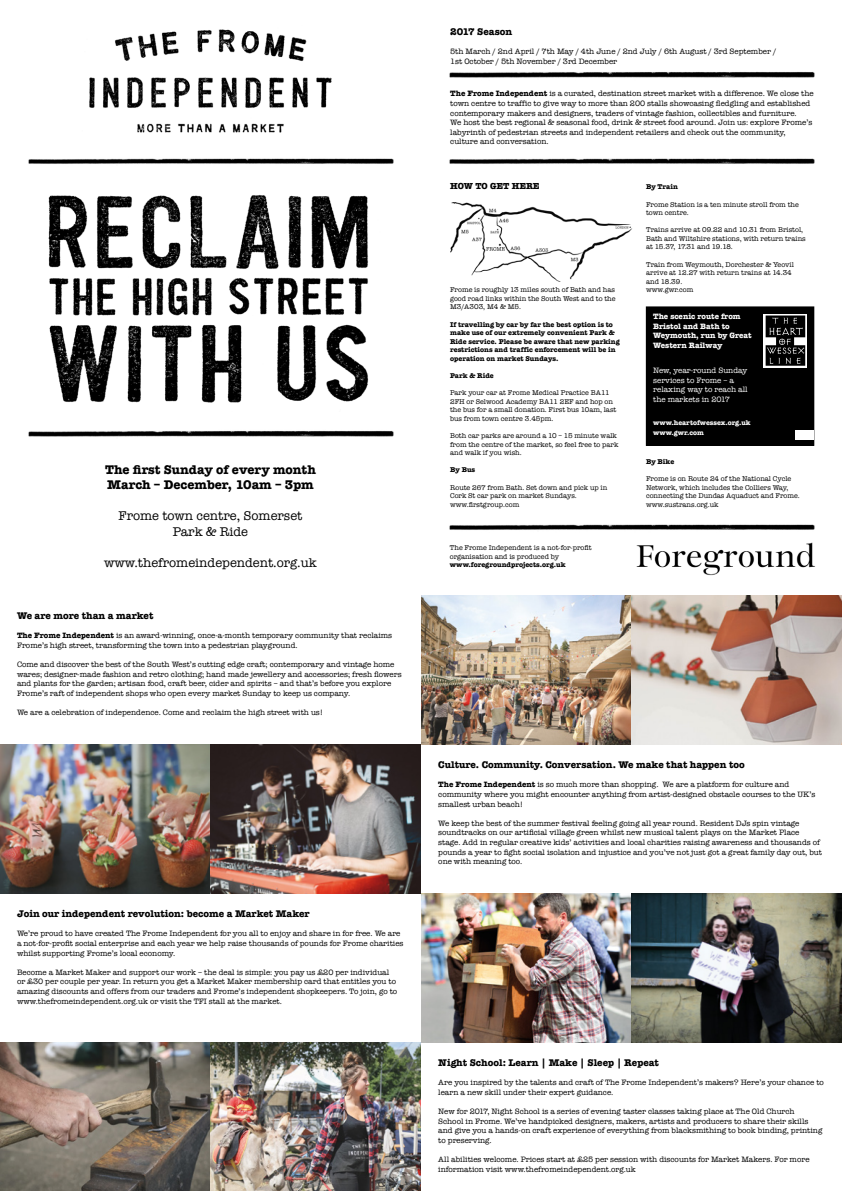
<style>
.page{position:relative;width:842px;height:1191px;background:#fff}
.page>*{position:absolute;margin:0;border:0;box-sizing:border-box;transform-origin:0 0}
.t1{font:13px/15.6px "American Typewriter";color:#000;text-align:center}
.t2{font:700 13px/15.6px "American Typewriter";color:#000}
.t3{font:700 10px "American Typewriter";color:#000}
.t4{font:700 9px "American Typewriter";color:#000}
.t5{font:8px/9.6px "American Typewriter";color:#000}
.t6{font:8px/9.6px "American Typewriter";color:#fff}
.t7{font:700 8px/9.6px "American Typewriter";color:#fff}
.t8{font:7.2px/8.6px "American Typewriter";color:#000}
.t9{font:700 7.2px/8.6px "American Typewriter";color:#000}
.t10{font:700 7px/9.6px "American Typewriter";color:#fff}
.s1{font-weight:700}
</style>
<div class="page">
<img style="left:89px;top:29px;width:243px;height:104px">
<img style="left:28px;top:158px;width:366px;height:6px">
<img style="left:28px;top:431px;width:366px;height:6px">
<img style="left:48px;top:195px;width:321px;height:208px">
<img style="left:449px;top:158px;width:366px;height:6px">
<img style="left:449px;top:72px;width:366px;height:6px">
<img style="left:449px;top:524px;width:366px;height:6px">
<img style="left:450px;top:202px;width:182px;height:80px">
<img style="left:636px;top:542px;width:179px;height:34px">
<div style="left:646px;top:307px;width:168px;height:138px;background:#000"></div>
<svg style="left:764px;top:314px;width:43px;height:53px"></svg>
<svg style="left:766px;top:315px;width:39px;height:51px"></svg>
<div style="left:795px;top:430px;width:19px;height:9px;background:#fff"></div>
<img style="left:0;top:744px;width:210px;height:149px">
<img style="left:0;top:1042px;width:211px;height:149px">
<img style="left:210px;top:744px;width:211px;height:149px">
<img style="left:211px;top:1042px;width:210px;height:149px">
<img style="left:421px;top:595px;width:210px;height:149px">
<img style="left:421px;top:893px;width:211px;height:149px">
<svg style="left:631px;top:595px;width:211px;height:149px;background:#c2aca2"></svg>
<img style="left:632px;top:893px;width:210px;height:149px">
<h1 class="t2" style="left:105px;top:461px;width:212px">The first Sunday of every month<br>March – December, 10am – 3pm</h1>
<h1 class="t1" style="left:118px;top:508px;width:185px">Frome town centre, Somerset<br>Park &amp; Ride</h1>
<h1 class="t1" style="left:104px;top:555px;width:214px">www.thefromeindependent.org.uk</h1>
<p class="t3" style="left:17px;top:607px;width:138px">We are more than a market</p>
<p class="t5" style="left:17px;top:630px;width:377px"><span class="s1">The Frome Independent</span> is an award-winning, once-a-month temporary community that reclaims<br>Frome’s high street, transforming the town into a pedestrian playground.</p>
<p class="t5" style="left:17px;top:659px;width:386px">Come and discover the best of the South West’s cutting edge craft; contemporary and vintage home wares; designer-made fashion and retro clothing; hand made jewellery and accessories; fresh flowers and plants for the garden; artisan food, craft beer, cider and spirits – and that’s before you explore Frome’s raft of independent shops who open every market Sunday to keep us company.</p>
<p class="t5" style="left:17px;top:707px;width:308px">We are a celebration of independence. Come and reclaim the high street with us!</p>
<p class="t3" style="left:17px;top:905px;width:294px">Join our independent revolution: become a Market Maker</p>
<p class="t5" style="left:17px;top:928px;width:388px">We’re proud to have created The Frome Independent for you all to enjoy and share in for free. We are a not-for-profit social enterprise and each year we help raise thousands of pounds for Frome charities whilst supporting Frome’s local economy.</p>
<p class="t5" style="left:17px;top:967px;width:382px">Become a Market Maker and support our work – the deal is simple: you pay us £20 per individual or £30 per couple per year. In return you get a Market Maker membership card that entitles you to amazing discounts and offers from our traders and Frome’s independent shopkeepers. To join, go to www.thefromeindependent.org.uk or visit the TFI stall at the market.</p>
<p class="t3" style="left:450px;top:23px;width:64px">2017 Season</p>
<p class="t5" style="left:450px;top:47px;width:328px">5th March / 2nd April / 7th May / 4th June / 2nd July / 6th August / 3rd September /<br>1st October / 5th November / 3rd December</p>
<p class="t5" style="left:450px;top:89px;width:365px"><span class="s1">The Frome Independent</span> is a curated, destination street market with a difference. We close the town centre to traffic to give way to more than 200 stalls showcasing fledgling and established contemporary makers and designers, traders of vintage fashion, collectibles and furniture.<br>We host the best regional &amp; seasonal food, drink &amp; street food around. Join us: explore Frome’s labyrinth of pedestrian streets and independent retailers and check out the community, culture and conversation.</p>
<p class="t9" style="left:646px;top:182px;width:33px">By Train</p>
<p class="t8" style="left:646px;top:200px;width:154px">Frome Station is a ten minute stroll from the town centre.</p>
<p class="t8" style="left:646px;top:225px;width:161px">Trains arrive at 09.22 and 10.31 from Bristol,<br>Bath and Wiltshire stations, with return trains at 15.37, 17.31 and 19.18.</p>
<p class="t8" style="left:646px;top:260px;width:149px">Train from Weymouth, Dorchester &amp; Yeovil arrive at 12.27 with return trains at 14.34 and 18.39.<br>www.gwr.com</p>
<p class="t4" style="left:450px;top:178px;width:91px">HOW TO GET HERE</p>
<p class="t8" style="left:450px;top:285px;width:167px;text-align:justify">Frome is roughly 13 miles south of Bath and has good road links within the South West and to the M3/A303, M4 &amp; M5.</p>
<p class="t9" style="left:450px;top:319px;width:171px">If travelling by car by far the best option is to make use of our extremely convenient Park &amp; Ride service. Please be aware that new parking restrictions and traffic enforcement will be in operation on market Sundays.</p>
<p class="t9" style="left:450px;top:371px;width:45px">Park &amp; Ride</p>
<p class="t8" style="left:450px;top:388px;width:168px">Park your car at Frome Medical Practice BA11<br>2FH or Selwood Academy BA11 2EF and hop on the bus for a small donation. First bus 10am, last bus from town centre 3.45pm.</p>
<p class="t8" style="left:450px;top:431px;width:170px">Both car parks are around a 10 – 15 minute walk from the centre of the market, so feel free to park and walk if you wish.</p>
<p class="t9" style="left:450px;top:465px;width:27px">By Bus</p>
<p class="t8" style="left:450px;top:482px;width:159px">Route 267 from Bath. Set down and pick up in<br>Cork St car park on market Sundays. www.firstgroup.com</p>
<p class="t7" style="left:653px;top:311px;width:100px">The scenic route from<br>Bristol and Bath to<br>Weymouth, run by Great<br>Western Railway</p>
<p class="t6" style="left:653px;top:365px;width:96px">New, year-round Sunday services to Frome – a relaxing way to reach all the markets in 2017</p>
<p class="t10" style="left:653px;top:418px;width:99px">www.heartofwessex.org.uk www.gwr.com</p>
<p class="t9" style="left:646px;top:457px;width:30px">By Bike</p>
<p class="t8" style="left:646px;top:474px;width:155px">Frome is on Route 24 of the National Cycle Network, which includes the Colliers Way, connecting the Dundas Aquaduct and Frome. www.sustrans.org.uk</p>
<p class="t8" style="left:450px;top:543px;width:143px">The Frome Independent is a not-for-profit organisation and is produced by</p>
<p class="t9" style="left:450px;top:560px;width:117px">www.foregroundprojects.org.uk</p>
<p class="t3" style="left:438px;top:756px;width:308px">Culture. Community. Conversation. We make that happen too</p>
<p class="t5" style="left:438px;top:779px;width:379px"><span class="s1">The Frome Independent</span> is so much more than shopping. We are a platform for culture and community where you might encounter anything from artist-designed obstacle courses to the UK’s smallest urban beach!</p>
<p class="t5" style="left:438px;top:818px;width:385px">We keep the best of the summer festival feeling going all year round. Resident DJs spin vintage soundtracks on our artificial village green whilst new musical talent plays on the Market Place stage. Add in regular creative kids’ activities and local charities raising awareness and thousands of pounds a year to fight social isolation and injustice and you’ve not just got a great family day out, but one with meaning too.</p>
<p class="t3" style="left:438px;top:1054px;width:222px">Night School: Learn | Make | Sleep | Repeat</p>
<p class="t5" style="left:438px;top:1077px;width:387px">Are you inspired by the talents and craft of The Frome Independent’s makers? Here’s your chance to learn a new skill under their expert guidance.</p>
<p class="t5" style="left:438px;top:1106px;width:386px">New for 2017, Night School is a series of evening taster classes taking place at The Old Church<br>School in Frome. We’ve handpicked designers, makers, artists and producers to share their skills and give you a hands-on craft experience of everything from blacksmithing to book binding, printing to preserving.</p>
<p class="t5" style="left:438px;top:1154px;width:373px">All abilities welcome. Prices start at £25 per session with discounts for Market Makers. For more information visit www.thefromeindependent.org.uk</p>
</div>
